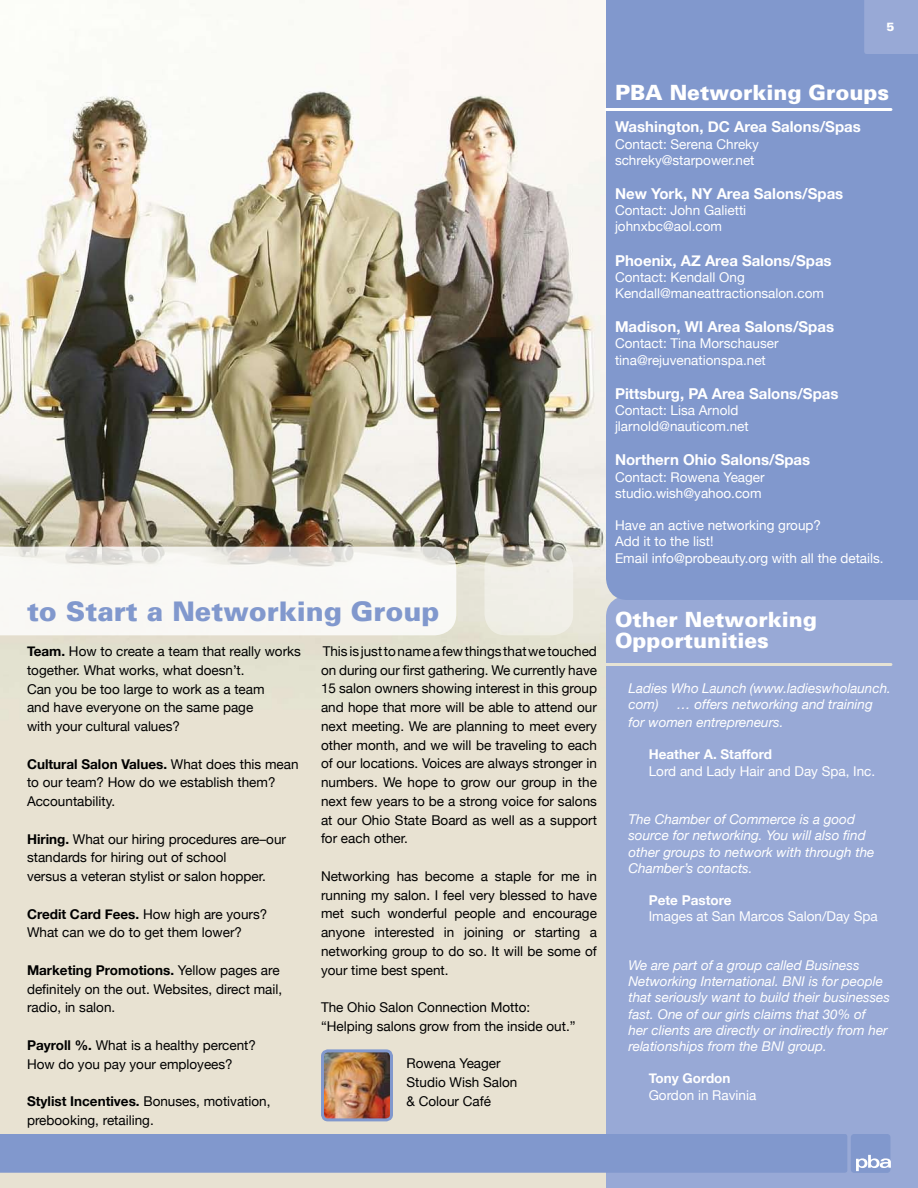
<style>
.page{position:relative;width:918px;height:1188px;background:#fff}
.page>*{position:absolute;margin:0;border:0;box-sizing:border-box;transform-origin:0 0}
.t1{font:900 27px "Univers";color:#8198cd}
.t2{font:900 21px/21px "Univers";color:#fff}
.t3{font:700 15px "Helvetica Neue";color:#fff}
.t4{font:13.5px/18.8px "Helvetica Neue";color:#000}
.t5{font:italic 13.5px/16.2px "Helvetica Neue";color:#fff}
.t6{font:13.5px/16.2px "Helvetica Neue";color:#fff}
.t7{font:700 13.5px "Helvetica Neue";color:#fff}
.t8{font:900 12px "Univers";color:#fff}
.s1{font-weight:700}
</style>
<div class="page">
<img style="left:0;top:0;width:606px;height:1188px">
<img style="left:322px;top:1051px;width:70px;height:69px;border-radius:5px">
<div style="left:321px;top:1049px;width:72px;height:72px;border:3px solid #8198cd;border-radius:5px"></div>
<div style="left:606px;top:600px;width:312px;height:588px;background:#98a9d6"></div>
<div style="left:606px;top:0;width:312px;height:600px;background:#8198cd"></div>
<div style="left:0;top:1134px;width:847px;height:39px;background:#8198cd"></div>
<div style="left:864px;top:0;width:54px;height:54px;background:#98a9d6"></div>
<div style="left:851px;top:1134px;width:39px;height:39px;background:#8198cd;border-radius:3px"></div>
<svg style="left:856px;top:1155px;width:35px;height:16px"></svg>
<hr style="left:606px;top:108px;width:285px;height:3px;background:#fff">
<hr style="left:602px;top:663px;width:289px;height:3px;background:#e6e3d5">
<svg style="left:0;top:547px;width:456px;height:88px"></svg>
<svg style="left:484px;top:547px;width:89px;height:88px;background:#e7e5dd"></svg>
<p class="t8" style="left:886px;top:20px;width:10px">5</p>
<h1 class="t1" style="left:27px;top:595px;width:414px">to Start a Networking Group</h1>
<p class="t4" style="left:27px;top:642px;width:275px"><span class="s1">Team.</span> How to create a team that really works together. What works, what doesn’t.<br>Can you be too large to work as a team<br>and have everyone on the same page<br>with your cultural values?</p>
<p class="t4" style="left:27px;top:754px;width:273px"><span class="s1">Cultural Salon Values.</span> What does this mean to our team? How do we establish them?<br>Accountability.</p>
<p class="t4" style="left:27px;top:829px;width:261px"><span class="s1">Hiring.</span> What our hiring procedures are–our standards for hiring out of school<br>versus a veteran stylist or salon hopper.</p>
<p class="t4" style="left:27px;top:904px;width:242px"><span class="s1">Credit Card Fees.</span> How high are yours?<br>What can we do to get them lower?</p>
<p class="t4" style="left:27px;top:961px;width:257px"><span class="s1">Marketing Promotions.</span> Yellow pages are definitely on the out. Websites, direct mail, radio, in salon.</p>
<p class="t4" style="left:27px;top:1036px;width:231px"><span class="s1">Payroll %.</span> What is a healthy percent?<br>How do you pay your employees?</p>
<p class="t4" style="left:27px;top:1092px;width:245px"><span class="s1">Stylist Incentives.</span> Bonuses, motivation, prebooking, retailing.</p>
<p class="t4" style="left:321px;top:642px;width:278px;text-align:justify">This is just to name a few things that we touched on during our first gathering. We currently have 15 salon owners showing interest in this group and hope that more will be able to attend our next meeting. We are planning to meet every other month, and we will be traveling to each of our locations. Voices are always stronger in numbers. We hope to grow our group in the next few years to be a strong voice for salons at our Ohio State Board as well as a support for each other.</p>
<p class="t4" style="left:321px;top:867px;width:278px;text-align:justify">Networking has become a staple for me in running my salon. I feel very blessed to have met such wonderful people and encourage anyone interested in joining or starting a networking group to do so. It will be some of your time best spent.</p>
<p class="t4" style="left:321px;top:998px;width:256px">The Ohio Salon Connection Motto: “Helping salons grow from the inside out.”</p>
<p class="t4" style="left:407px;top:1054px;width:112px">Rowena Yeager<br>Studio Wish Salon &amp; Colour Café</p>
<h2 class="t2" style="left:615px;top:81px;width:276px">PBA Networking Groups</h2>
<p class="t3" style="left:615px;top:118px;width:247px">Washington, DC Area Salons/Spas</p>
<p class="t6" style="left:615px;top:135px;width:146px">Contact: Serena Chreky schreky@starpower.net</p>
<p class="t3" style="left:615px;top:184px;width:230px">New York, NY Area Salons/Spas</p>
<p class="t6" style="left:615px;top:202px;width:133px">Contact: John Galietti johnxbc@aol.com</p>
<p class="t3" style="left:615px;top:251px;width:218px">Phoenix, AZ Area Salons/Spas</p>
<p class="t6" style="left:615px;top:269px;width:211px">Contact: Kendall Ong<br>Kendall@maneattractionsalon.com</p>
<p class="t3" style="left:615px;top:317px;width:221px">Madison, WI Area Salons/Spas</p>
<p class="t6" style="left:615px;top:335px;width:165px">Contact: Tina Morschauser tina@rejuvenationspa.net</p>
<p class="t3" style="left:615px;top:384px;width:225px">Pittsburg, PA Area Salons/Spas</p>
<p class="t6" style="left:615px;top:402px;width:135px">Contact: Lisa Arnold jlarnold@nauticom.net</p>
<p class="t3" style="left:615px;top:451px;width:197px">Northern Ohio Salons/Spas</p>
<p class="t6" style="left:615px;top:468px;width:151px">Contact: Rowena Yeager studio.wish@yahoo.com</p>
<p class="t6" style="left:615px;top:517px;width:270px">Have an active networking group?<br>Add it to the list!<br>Email info@probeauty.org with all the details.</p>
<h2 class="t2" style="left:615px;top:608px;width:203px">Other Networking<br>Opportunities</h2>
<p class="t5" style="left:628px;top:680px;width:264px">Ladies Who Launch (www.ladieswholaunch. com)</p>
<p class="t5" style="left:628px;top:695px;width:246px;line-height:18px;text-indent:49px">… offers networking and training for women entrepreneurs.</p>
<p class="t7" style="left:649px;top:746px;width:125px">Heather A. Stafford</p>
<p class="t6" style="left:649px;top:762px;width:228px">Lord and Lady Hair and Day Spa, Inc.</p>
<p class="t5" style="left:628px;top:811px;width:248px">The Chamber of Commerce is a good source for networking. You will also find other groups to network with through the Chamber’s contacts.</p>
<p class="t7" style="left:649px;top:892px;width:84px">Pete Pastore</p>
<p class="t6" style="left:649px;top:908px;width:231px">Images at San Marcos Salon/Day Spa</p>
<p class="t5" style="left:628px;top:957px;width:263px">We are part of a group called Business Networking International. BNI is for people that seriously want to build their businesses fast. One of our girls claims that 30% of<br>her clients are directly or indirectly from her relationships from the BNI group.</p>
<p class="t7" style="left:649px;top:1070px;width:83px">Tony Gordon</p>
<p class="t6" style="left:649px;top:1086px;width:109px">Gordon in Ravinia</p>
</div>
